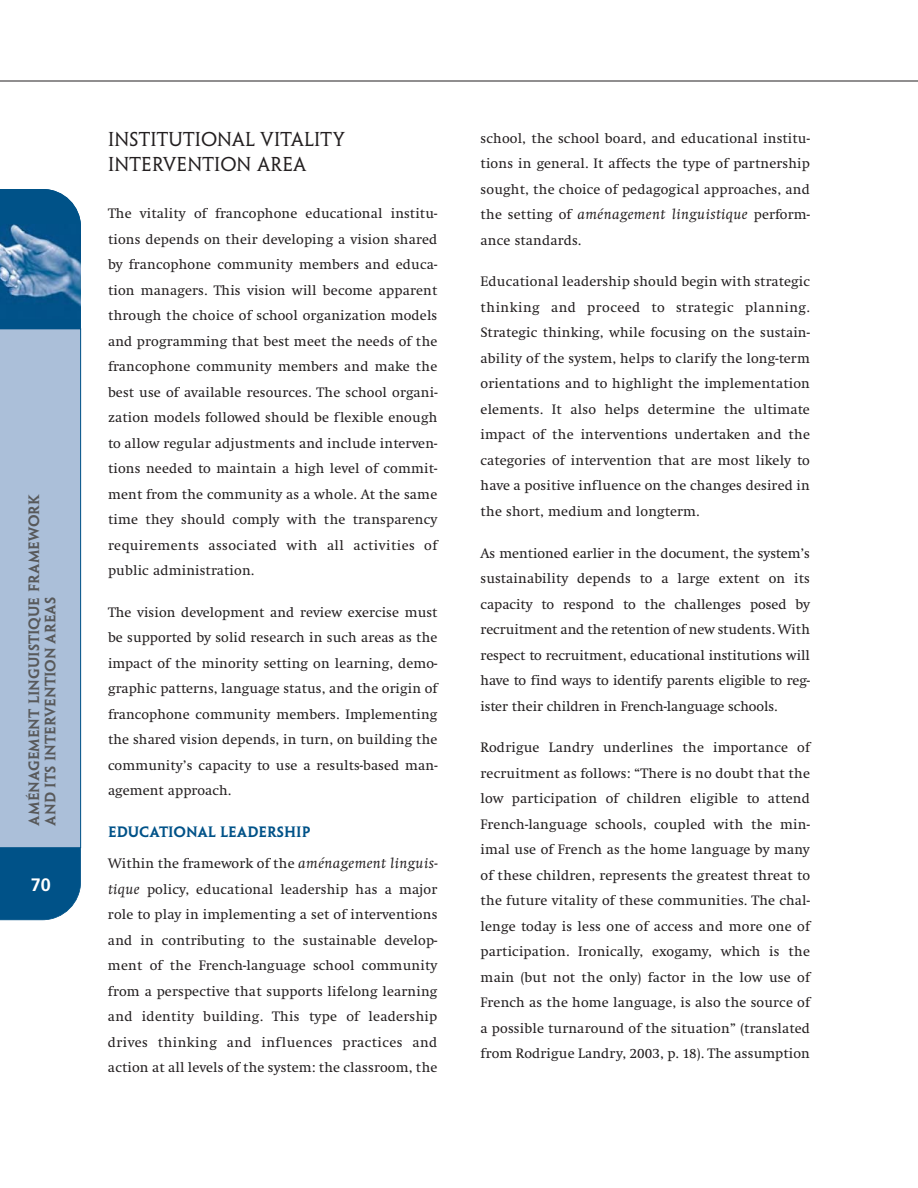
<style>
.page{position:relative;width:918px;height:1188px;background:#fff}
.page>*{position:absolute;margin:0;border:0;box-sizing:border-box;transform-origin:0 0}
.t1{font:18px/25px "Penumbra MM 365 1000";letter-spacing:.015em;color:#231f20}
.t2{font:700 18px "Frutiger";color:#fff}
.t3{font:italic 15px "Swift EF";letter-spacing:.03em;color:#231f20}
.t4{font:14.25px/25.5px "Swift EF";letter-spacing:.01em;color:#231f20;text-align:justify}
.t5{font:13.5px/16.5px "Penumbra MM 585 1000";color:#58595b}
.t6{font:13.5px "Penumbra MM 585 1000";color:#005288}
.s1{font-style:italic;font-size:15px}
.s2{font-style:normal;font-size:14.25px}
</style>
<div class="page">
<hr style="left:0;top:81px;width:918px;height:1px;background:#231f20">
<svg style="left:0;top:848px;width:81px;height:72px;background:#0d5b8e"></svg>
<svg style="left:0;top:189px;width:81px;height:659px;background:#8eaccb"></svg>
<p class="t5" style="left:26px;top:826px;width:332px;rotate:-90deg">AMÉNAGEMENT LINGUISTIQUE FRAMEWORK<br>AND ITS INTERVENTION AREAS</p>
<p class="t2" style="left:31px;top:877px;width:22px">70</p>
<h4 class="t1" style="left:108px;top:127px;width:238px">INSTITUTIONAL VITALITY<br>INTERVENTION AREA</h4>
<p class="t4" style="left:108px;top:202px;width:331px">The vitality of francophone educational institu&shy;tions depends on their developing a vision shared by francophone community members and educa&shy;tion managers. This vision will become apparent through the choice of school organization models and programming that best meet the needs of the francophone community members and make the best use of available resources. The school organi&shy;zation models followed should be flexible enough to allow regular adjustments and include interven&shy;tions needed to maintain a high level of commit&shy;ment from the community as a whole. At the same time they should comply with the transparency requirements associated with all activities of public administration.</p>
<p class="t4" style="left:108px;top:601px;width:331px">The vision development and review exercise must be supported by solid research in such areas as the impact of the minority setting on learning, demo&shy;graphic patterns, language status, and the origin of francophone community members. Implementing the shared vision depends, in turn, on building the community’s capacity to use a results-based man&shy;agement approach.</p>
<p class="t6" style="left:108px;top:825px;width:204px">EDUCATIONAL LEADERSHIP</p>
<p class="t4" style="left:108px;top:852px;width:331px">Within the framework of the <span class="s1">aménagement linguis&shy;tique</span> policy, educational leadership has a major role to play in implementing a set of interventions and in contributing to the sustainable develop&shy;ment of the French-language school community from a perspective that supports lifelong learning and identity building. This type of leadership drives thinking and influences practices and action at all levels of the system: the classroom, the</p>
<p class="t4" style="left:481px;top:127px;width:331px">school, the school board, and educational institu&shy;tions in general. It affects the type of partnership sought, the choice of pedagogical approaches, and</p>
<p class="t3" style="left:481px;top:209px;width:331px"><span class="s2">the setting of</span> aménagement linguistique <span class="s2">perform-</span></p>
<p class="t4" style="left:481px;top:229px;width:102px">ance standards.</p>
<p class="t4" style="left:481px;top:270px;width:331px">Educational leadership should begin with strategic thinking and proceed to strategic planning.<br>Strategic thinking, while focusing on the sustain&shy;ability of the system, helps to clarify the long-term orientations and to highlight the implementation elements. It also helps determine the ultimate impact of the interventions undertaken and the categories of intervention that are most likely to have a positive influence on the changes desired in the short, medium and longterm.</p>
<p class="t4" style="left:481px;top:541px;width:331px">As mentioned earlier in the document, the system’s sustainability depends to a large extent on its capacity to respond to the challenges posed by recruitment and the retention of new students. With respect to recruitment, educational institutions will have to find ways to identify parents eligible to reg&shy;ister their children in French-language schools.</p>
<p class="t4" style="left:481px;top:736px;width:331px">Rodrigue Landry underlines the importance of recruitment as follows: “There is no doubt that the low participation of children eligible to attend French-language schools, coupled with the min&shy;imal use of French as the home language by many of these children, represents the greatest threat to the future vitality of these communities. The chal&shy;lenge today is less one of access and more one of participation. Ironically, exogamy, which is the main (but not the only) factor in the low use of French as the home language, is also the source of a possible turnaround of the situation” (translated from Rodrigue Landry, 2003, p. 18). The assumption</p>
</div>
